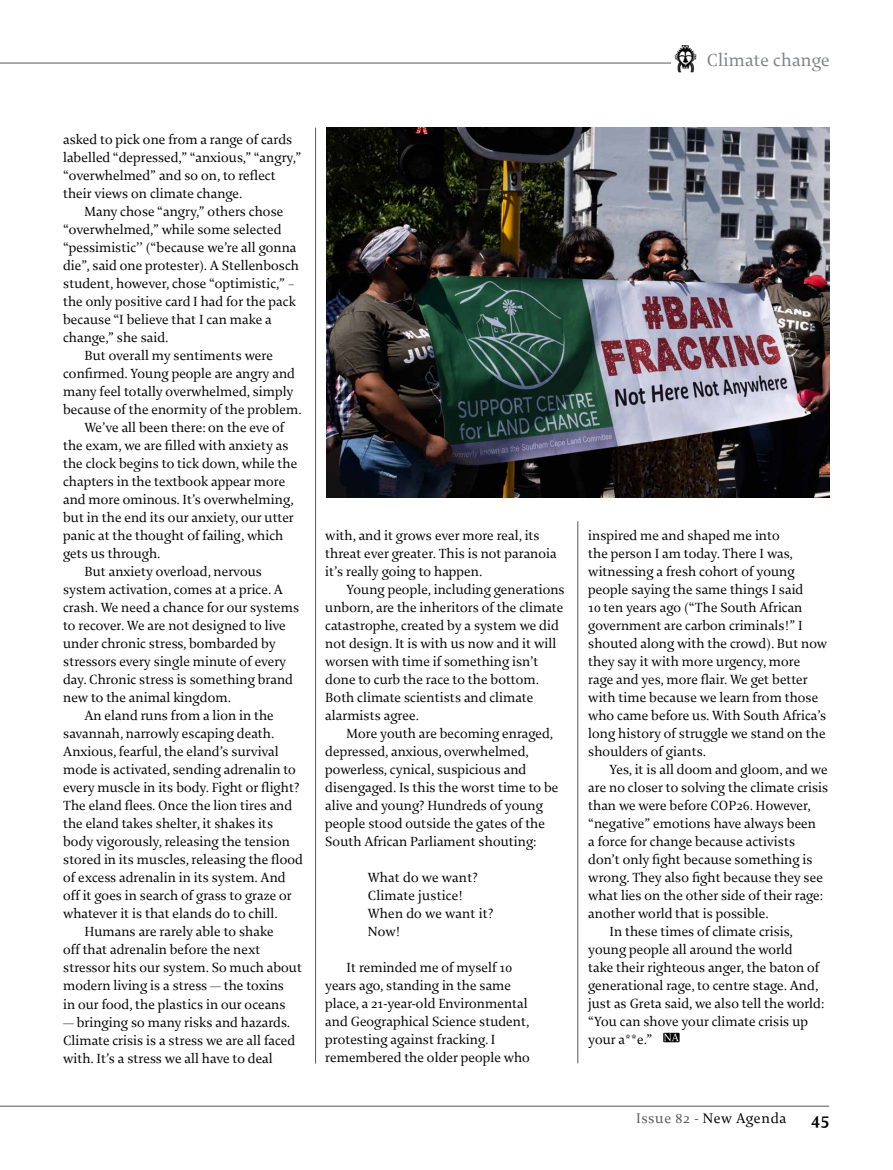
<style>
.page{position:relative;width:893px;height:1170px;background:#fff}
.page>*{position:absolute;margin:0;border:0;box-sizing:border-box;transform-origin:0 0}
.t1{font:18.75px "Enigma";letter-spacing:.01em;color:#808285}
.t2{font:700 18.75px "Enigma";color:#000}
.t3{font:15px "Enigma";letter-spacing:.04em;color:#000}
.t4{font:14.25px/18px "Enigma";color:#000}
.s1{color:#58595b}
</style>
<div class="page">
<hr style="left:0;top:1105px;width:829px;height:1px;background:#58595b">
<hr style="left:0;top:63px;width:829px;height:1px;background:#58595b">
<hr style="left:577px;top:521px;width:1px;height:542px;background:#58595b">
<hr style="left:315px;top:128px;width:1px;height:935px;background:#58595b">
<div style="left:671px;top:50px;width:222px;height:20px;background:#fff"></div>
<img style="left:674px;top:45px;width:23px;height:28px">
<img style="left:326px;top:128px;width:503px;height:369px">
<svg style="left:663px;top:1032px;width:17px;height:10px"></svg>
<svg style="left:664px;top:1033px;width:15px;height:8px"></svg>
<h1 class="t1" style="left:707px;top:50px;width:125px">Climate change</h1>
<p class="t4" style="left:63px;top:131px;width:240px">asked to pick one from a range of cards labelled “depressed,” “anxious,” “angry,” “overwhelmed” and so on, to reflect their views on climate change.</p>
<p class="t4" style="left:84px;top:203px;width:201px">Many chose “angry,” others chose</p>
<p class="t4" style="left:63px;top:221px;width:220px">“overwhelmed,” while some selected</p>
<p class="t4" style="left:63px;top:239px;width:235px">“pessimistic’’ (“because we’re all gonna</p>
<p class="t4" style="left:63px;top:257px;width:238px">die”, said one protester). A Stellenbosch</p>
<p class="t4" style="left:63px;top:275px;width:233px">student, however, chose “optimistic,” –</p>
<p class="t4" style="left:63px;top:293px;width:234px">the only positive card I had for the pack</p>
<p class="t4" style="left:63px;top:311px;width:210px">because “I believe that I can make a</p>
<p class="t4" style="left:63px;top:329px;width:107px">change,” she said.</p>
<p class="t4" style="left:84px;top:347px;width:190px">But overall my sentiments were</p>
<p class="t4" style="left:63px;top:365px;width:233px">confirmed. Young people are angry and</p>
<p class="t4" style="left:63px;top:383px;width:232px">many feel totally overwhelmed, simply</p>
<p class="t4" style="left:63px;top:401px;width:240px">because of the enormity of the problem.</p>
<p class="t4" style="left:84px;top:419px;width:201px">We’ve all been there: on the eve of</p>
<p class="t4" style="left:63px;top:437px;width:227px">the exam, we are filled with anxiety as</p>
<p class="t4" style="left:63px;top:455px;width:236px">the clock begins to tick down, while the</p>
<p class="t4" style="left:63px;top:473px;width:224px">chapters in the textbook appear more</p>
<p class="t4" style="left:63px;top:491px;width:232px">and more ominous. It’s overwhelming,</p>
<p class="t4" style="left:63px;top:509px;width:232px">but in the end its our anxiety, our utter</p>
<p class="t4" style="left:63px;top:527px;width:222px">panic at the thought of failing, which</p>
<p class="t4" style="left:63px;top:545px;width:99px">gets us through.</p>
<p class="t4" style="left:84px;top:563px;width:179px">But anxiety overload, nervous</p>
<p class="t4" style="left:63px;top:581px;width:221px">system activation, comes at a price. A</p>
<p class="t4" style="left:63px;top:599px;width:238px">crash. We need a chance for our systems</p>
<p class="t4" style="left:63px;top:617px;width:224px">to recover. We are not designed to live</p>
<p class="t4" style="left:63px;top:635px;width:214px">under chronic stress, bombarded by</p>
<p class="t4" style="left:63px;top:653px;width:225px">stressors every single minute of every</p>
<p class="t4" style="left:63px;top:671px;width:231px">day. Chronic stress is something brand</p>
<p class="t4" style="left:63px;top:689px;width:169px">new to the animal kingdom.</p>
<p class="t4" style="left:84px;top:707px;width:191px">An eland runs from a lion in the</p>
<p class="t4" style="left:63px;top:725px;width:213px">savannah, narrowly escaping death.</p>
<p class="t4" style="left:63px;top:743px;width:217px">Anxious, fearful, the eland’s survival</p>
<p class="t4" style="left:63px;top:761px;width:234px">mode is activated, sending adrenalin to</p>
<p class="t4" style="left:63px;top:779px;width:238px">every muscle in its body. Fight or flight?</p>
<p class="t4" style="left:63px;top:797px;width:231px">The eland flees. Once the lion tires and</p>
<p class="t4" style="left:63px;top:815px;width:212px">the eland takes shelter, it shakes its</p>
<p class="t4" style="left:63px;top:833px;width:228px">body vigorously, releasing the tension</p>
<p class="t4" style="left:63px;top:851px;width:241px">stored in its muscles, releasing the flood</p>
<p class="t4" style="left:63px;top:869px;width:224px">of excess adrenalin in its system. And</p>
<p class="t4" style="left:63px;top:887px;width:230px">off it goes in search of grass to graze or</p>
<p class="t4" style="left:63px;top:905px;width:216px">whatever it is that elands do to chill.</p>
<p class="t4" style="left:84px;top:923px;width:191px">Humans are rarely able to shake</p>
<p class="t4" style="left:63px;top:941px;width:199px">off that adrenalin before the next</p>
<p class="t4" style="left:63px;top:959px;width:240px">stressor hits our system. So much about</p>
<p class="t4" style="left:63px;top:977px;width:222px">modern living is a stress — the toxins</p>
<p class="t4" style="left:63px;top:995px;width:224px">in our food, the plastics in our oceans</p>
<p class="t4" style="left:63px;top:1013px;width:234px">— bringing so many risks and hazards.<br>Climate crisis is a stress we are all faced with. It’s a stress we all have to deal</p>
<p class="t4" style="left:325px;top:527px;width:233px">with, and it grows ever more real, its threat ever greater. This is not paranoia it’s really going to happen.</p>
<p class="t4" style="left:325px;top:581px;width:241px;text-indent:21px">Young people, including generations unborn, are the inheritors of the climate catastrophe, created by a system we did not design. It is with us now and it will worsen with time if something isn’t done to curb the race to the bottom.<br>Both climate scientists and climate alarmists agree.</p>
<p class="t4" style="left:325px;top:725px;width:235px;text-indent:21px">More youth are becoming enraged, depressed, anxious, overwhelmed, powerless, cynical, suspicious and disengaged. Is this the worst time to be alive and young? Hundreds of young people stood outside the gates of the South African Parliament shouting:</p>
<p class="t4" style="left:368px;top:869px;width:127px">What do we want?<br>Climate justice!<br>When do we want it?<br>Now!</p>
<p class="t4" style="left:325px;top:959px;width:206px;text-indent:21px">It reminded me of myself 10 years ago, standing in the same place, a 21-year-old Environmental and Geographical Science student, protesting against fracking. I remembered the older people who</p>
<p class="t4" style="left:588px;top:527px;width:241px">inspired me and shaped me into<br>the person I am today. There I was, witnessing a fresh cohort of young people saying the same things I said<br>10 ten years ago (“The South African government are carbon criminals!” I shouted along with the crowd). But now they say it with more urgency, more rage and yes, more flair. We get better with time because we learn from those who came before us. With South Africa’s long history of struggle we stand on the shoulders of giants.</p>
<p class="t4" style="left:609px;top:761px;width:220px">Yes, it is all doom and gloom, and we</p>
<p class="t4" style="left:588px;top:779px;width:242px">are no closer to solving the climate crisis</p>
<p class="t4" style="left:588px;top:797px;width:224px">than we were before COP26. However,</p>
<p class="t4" style="left:588px;top:815px;width:229px">“negative” emotions have always been</p>
<p class="t4" style="left:588px;top:833px;width:208px">a force for change because activists</p>
<p class="t4" style="left:588px;top:851px;width:226px">don’t only fight because something is</p>
<p class="t4" style="left:588px;top:869px;width:236px">wrong. They also fight because they see</p>
<p class="t4" style="left:588px;top:887px;width:237px">what lies on the other side of their rage:</p>
<p class="t4" style="left:588px;top:905px;width:182px">another world that is possible.</p>
<p class="t4" style="left:609px;top:923px;width:185px">In these times of climate crisis,</p>
<p class="t4" style="left:588px;top:941px;width:206px">young people all around the world</p>
<p class="t4" style="left:588px;top:959px;width:233px">take their righteous anger, the baton of</p>
<p class="t4" style="left:588px;top:977px;width:232px">generational rage, to centre stage. And,</p>
<p class="t4" style="left:588px;top:995px;width:238px">just as Greta said, we also tell the world:</p>
<p class="t4" style="left:588px;top:1013px;width:221px">“You can shove your climate crisis up</p>
<p class="t4" style="left:588px;top:1031px;width:66px">your a**e.”</p>
<p class="t3" style="left:636px;top:1109px;width:152px"><span class="s1">Issue 82 -</span> New Agenda</p>
<h1 class="t2" style="left:811px;top:1108px;width:19px">45</h1>
</div>
